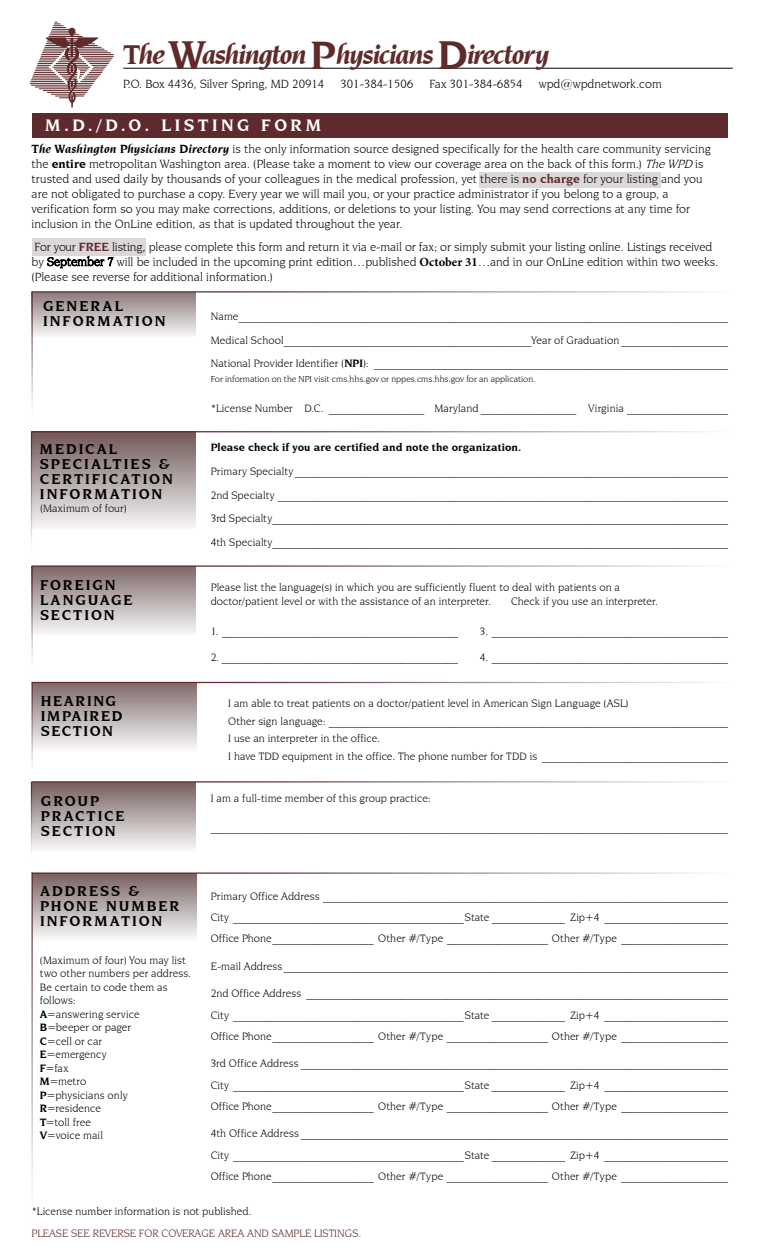
<style>
.page{position:relative;width:765px;height:1260px;background:#fff}
.page>*{position:absolute;margin:0;border:0;box-sizing:border-box;transform-origin:0 0}
.t1{font:italic 700 28.5px "Novarese IT Cby BT";letter-spacing:-.05em;color:#5f2a2b}
.t2{font:700 17.5px "Novarese IT Cby BT";letter-spacing:.2em;color:#fff}
.t3{font:700 15px/15px "Novarese IT Cby BT";letter-spacing:.13em;color:#000}
.t4{font:700 15px/15px "Novarese IT Cby BT";letter-spacing:.105em;color:#000}
.t5{font:12.5px/15px "Novarese IT Cby BT";color:#000}
.t6{font:11.25px/13.5px "Novarese IT Cby BT";letter-spacing:.005em;color:#000;text-align:justify}
.t7{font:700 11.25px "Novarese IT Cby BT";letter-spacing:.015em;color:#000}
.t8{font:11.25px "Novarese IT Cby BT";color:#5f2a2b}
.t9{font:9.12px "Novarese IT Cby BT";color:#000}
.s1{font-size:42.25px}
.s2{font-size:41.62px}
.s3{font-weight:700;font-style:italic}
.s4{font-weight:700}
.s5{font-style:italic}
.s6{font-weight:700;color:#5f2a2b}
.s7{font-family:"Minion Pro";font-weight:700}
</style>
<div class="page">
<div style="left:32px;top:873px;width:165px;height:69px;background:linear-gradient(to bottom,#775f60,#fcfffe)"></div>
<div style="left:31px;top:782px;width:164px;height:69px;background:linear-gradient(to bottom,#765d5d,#f8faf9)"></div>
<div style="left:32px;top:682px;width:165px;height:69px;background:linear-gradient(to bottom,#7e6969,#f8faf9)"></div>
<div style="left:32px;top:566px;width:164px;height:69px;background:linear-gradient(to bottom,#7d6767,#f8f9f9)"></div>
<div style="left:32px;top:431px;width:164px;height:98px;background:linear-gradient(to bottom,#705555,#f5f6f6)"></div>
<div style="left:32px;top:292px;width:164px;height:44px;background:linear-gradient(to bottom,#8b7979,#f2f1f1)"></div>
<hr style="left:32px;top:431px;width:701px;height:1px;background:#fff">
<hr style="left:32px;top:565px;width:701px;height:2px;background:#fff">
<hr style="left:32px;top:682px;width:701px;height:1px;background:#fff">
<hr style="left:32px;top:872px;width:701px;height:2px;background:#fff">
<hr style="left:32px;top:292px;width:1px;height:133px;background:#fff">
<hr style="left:32px;top:566px;width:1px;height:109px;background:#fff">
<hr style="left:32px;top:682px;width:1px;height:98px;background:#fff">
<hr style="left:31px;top:782px;width:1px;height:79px;background:#fff">
<hr style="left:32px;top:872px;width:1px;height:367px;background:#fff">
<div style="left:32px;top:113px;width:696px;height:24px;background:#5f2a2b"></div>
<hr style="left:123px;top:68px;width:610px;height:1px;background:#000">
<div style="left:479px;top:172px;width:182px;height:15px;background:#dcd8d8"></div>
<div style="left:32px;top:238px;width:114px;height:18px;background:#dcd8d8"></div>
<hr style="left:80px;top:54px;width:34px;height:1px;background:#5f2a2b">
<hr style="left:82px;top:56px;width:32px;height:1px;background:#5f2a2b">
<hr style="left:31px;top:80px;width:31px;height:1px;background:#5f2a2b">
<hr style="left:30px;top:81px;width:34px;height:1px;background:#5f2a2b">
<hr style="left:30px;top:83px;width:35px;height:1px;background:#5f2a2b">
<hr style="left:31px;top:85px;width:36px;height:1px;background:#5f2a2b">
<svg style="left:32px;top:22px;width:81px;height:86px"></svg>
<h1 class="t1" style="left:123px;top:37px;width:428px">The <span class="s1">W</span>ashington <span class="s2">P</span>hysicians <span class="s1">D</span>irectory</h1>
<p class="t5" style="left:123px;top:76px;width:203px">P.O. Box 4436, Silver Spring, MD 20914</p>
<p class="t5" style="left:340px;top:76px;width:74px">301-384-1506</p>
<p class="t5" style="left:429px;top:76px;width:95px">Fax 301-384-6854</p>
<p class="t5" style="left:539px;top:76px;width:125px">wpd@wpdnetwork.com</p>
<h2 class="t2" style="left:45px;top:115px;width:277px">M.D./D.O. LISTING FORM</h2>
<p class="t5" style="left:32px;top:141px;width:681px"><span class="s3">The Washington Physicians Directory</span> is the only information source designed specifically for the health care community servicing the <span class="s4">entire</span> metropolitan Washington area. (Please take a moment to view our coverage area on the back of this form.) <span class="s5">TheWPD</span> is trusted and used daily by thousands of your colleagues in the medical profession, yet there is <span class="s6">no charge</span> for your listing and you are not obligated to purchase a copy. Every year we will mail you, or your practice administrator if you belong to a group, a verification form so you may make corrections, additions, or deletions to your listing. You may send corrections at any time for inclusion in the OnLine edition, as that is updated throughout the year.</p>
<p class="t5" style="left:32px;top:239px;width:688px">For your <span class="s6">FREE</span> listing, please complete this form and return it via e-mail or fax; or simply submit your listing online. Listings received by September 7 will be included in the upcoming print edition…published <span class="s7">October 31</span>…and in our OnLine edition within two weeks. (Please see reverse for additional information.)</p>
<h3 class="t3" style="left:43px;top:299px;width:124px">GENERAL<br>INFORMATION</h3>
<h3 class="t3" style="left:40px;top:441px;width:134px">MEDICAL<br>SPECIALTIES &amp;<br>CERTIFICATION<br>INFORMATION</h3>
<p class="t6" style="left:40px;top:502px;width:88px">(Maximum of four)</p>
<h3 class="t3" style="left:40px;top:577px;width:94px">FOREIGN<br>LANGUAGE<br>SECTION</h3>
<h3 class="t4" style="left:41px;top:694px;width:83px">HEARING<br>IMPAIRED<br>SECTION</h3>
<h3 class="t3" style="left:41px;top:794px;width:85px">GROUP<br>PRACTICE<br>SECTION</h3>
<h3 class="t3" style="left:40px;top:883px;width:141px">ADDRESS &amp;<br>PHONE NUMBER<br>INFORMATION</h3>
<p class="t6" style="left:40px;top:953px;width:153px;text-align:left">(Maximum of four) You may list two other numbers per address.<br>Be certain to code them as follows:<br><span class="s4">A</span>=answering service<br><span class="s4">B</span>=beeper or pager<br><span class="s4">C</span>=cell or car<br><span class="s4">E</span>=emergency<br><span class="s4">F</span>=fax<br><span class="s4">M</span>=metro<br><span class="s4">P</span>=physicians only<br><span class="s4">R</span>=residence<br><span class="s4">T</span>=toll free<br><span class="s4">V</span>=voice mail</p>
<p class="t6" style="left:211px;top:304px;width:519px;line-height:23.8px">Name_______________________________________________________________________________________ Medical School____________________________________________Year of Graduation ___________________ National Provider Identifier (<span class="s4">NPI</span>): _______________________________________________________________</p>
<p class="t9" style="left:211px;top:374px;width:326px">For information on the NPI visit cms.hhs.gov or nppes.cms.hhs.gov for an application.</p>
<p class="t6" style="left:211px;top:402px;width:519px">*License Number D.C. _________________ Maryland _________________ Virginia __________________</p>
<p class="t7" style="left:211px;top:440px;width:312px">Please check if you are certified and note the organization.</p>
<p class="t6" style="left:211px;top:459px;width:519px;line-height:23.8px">Primary Specialty _____________________________________________________________________________ 2nd Specialty ________________________________________________________________________________ 3rd Specialty_________________________________________________________________________________ 4th Specialty_________________________________________________________________________________</p>
<p class="t6" style="left:211px;top:580px;width:411px">Please list the language(s) in which you are sufficiently fluent to deal with patients on a doctor/patient level or with the assistance of an interpreter.</p>
<p class="t6" style="left:511px;top:594px;width:148px">Check if you use an interpreter.</p>
<p class="t6" style="left:211px;top:624px;width:249px">1. __________________________________________</p>
<p class="t6" style="left:480px;top:624px;width:250px">3. __________________________________________</p>
<p class="t6" style="left:211px;top:650px;width:249px">2. __________________________________________</p>
<p class="t6" style="left:480px;top:650px;width:250px">4. __________________________________________</p>
<p class="t6" style="left:228px;top:695px;width:502px;line-height:17.5px;text-align:left">I am able to treat patients on a doctor/patient level in American Sign Language (ASL)<br>Other sign language: _______________________________________________________________________ I use an interpreter in the office.<br>I have TDD equipment in the office. The phone number for TDD is _________________________________</p>
<p class="t6" style="left:211px;top:792px;width:221px">I am a full-time member of this group practice:</p>
<p class="t6" style="left:211px;top:820px;width:519px">____________________________________________________________________________________________</p>
<p class="t6" style="left:211px;top:885px;width:519px;line-height:21.2px">Primary Office Address ________________________________________________________________________ City _________________________________________State _____________ Zip+4 ______________________ Office Phone__________________ Other #/Type __________________ Other #/Type ___________________</p>
<p class="t6" style="left:211px;top:959px;width:519px">E-mail Address _______________________________________________________________________________</p>
<p class="t6" style="left:211px;top:983px;width:519px;line-height:21.2px">2nd Office Address ___________________________________________________________________________ City _________________________________________State _____________ Zip+4 ______________________ Office Phone__________________ Other #/Type __________________ Other #/Type ___________________</p>
<p class="t6" style="left:211px;top:1053px;width:519px;line-height:21.2px">3rd Office Address ____________________________________________________________________________ City _________________________________________State _____________ Zip+4 ______________________ Office Phone__________________ Other #/Type __________________ Other #/Type ___________________</p>
<p class="t6" style="left:211px;top:1123px;width:519px;line-height:21.2px">4th Office Address ____________________________________________________________________________ City _________________________________________State _____________ Zip+4 ______________________ Office Phone__________________ Other #/Type __________________ Other #/Type ___________________</p>
<p class="t6" style="left:31px;top:1205px;width:222px">*License number information is not published.</p>
<p class="t8" style="left:32px;top:1227px;width:331px">PLEASE SEE REVERSE FOR COVERAGE AREA AND SAMPLE LISTINGS.</p>
</div>
